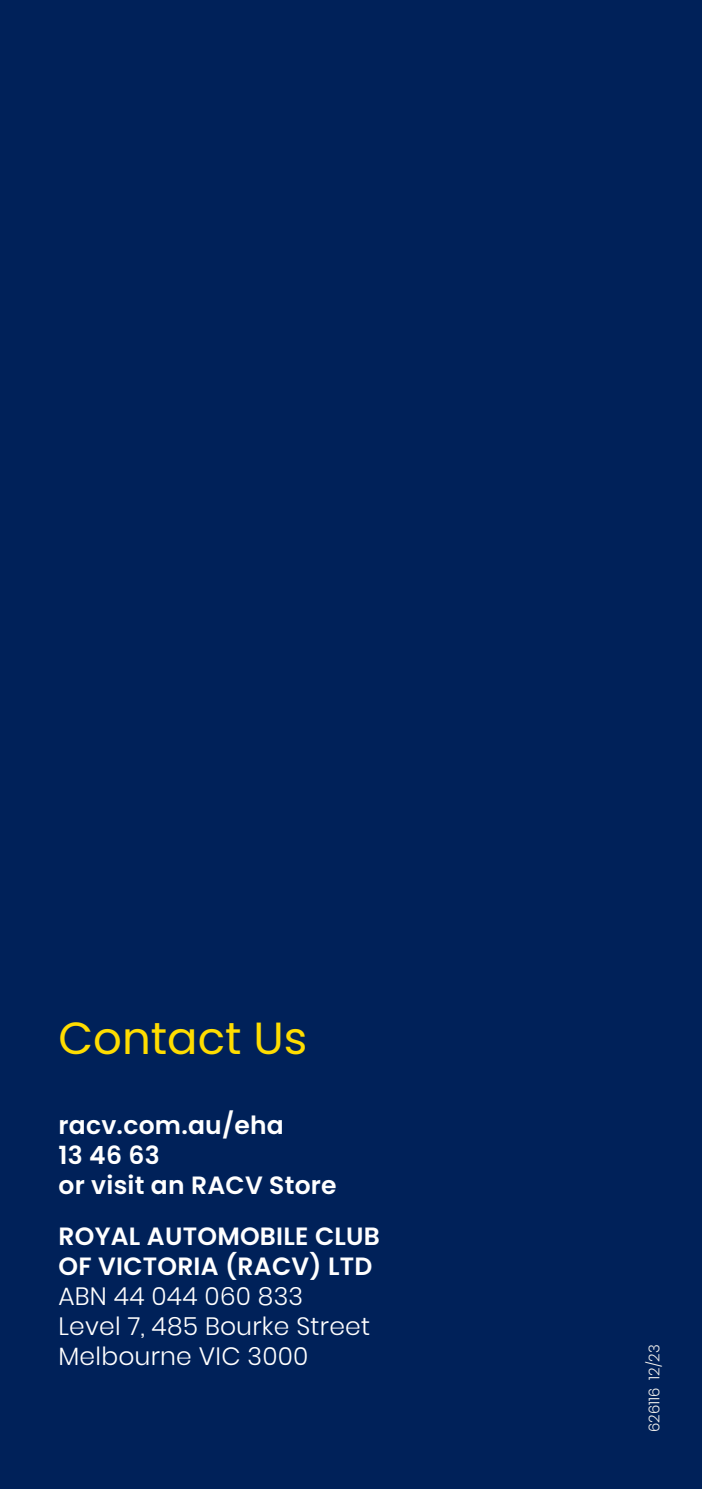
<style>
.page{position:relative;width:702px;height:1489px;background:#fff}
.page>*{position:absolute;margin:0;border:0;box-sizing:border-box;transform-origin:0 0}
.t1{font:45px "Poppins";color:#fd0}
.t2{font:600 25px/30px "Poppins";letter-spacing:.01em;color:#fff}
.t3{font:300 25px/30px "Poppins";letter-spacing:.01em;color:#fff}
.t4{font:300 15px "Poppins";color:#f2f0ed}
</style>
<div class="page">
<div style="left:0;top:0;width:702px;height:1488px;background:#002159"></div>
<h1 class="t1" style="left:58px;top:1011px;width:250px">Contact Us</h1>
<p class="t2" style="left:58px;top:1109px;width:280px">racv.com.au/eha<br>13 46 63<br>or visit an RACV Store</p>
<p class="t2" style="left:58px;top:1221px;width:323px">ROYAL AUTOMOBILE CLUB<br>OF VICTORIA (RACV) LTD</p>
<p class="t3" style="left:58px;top:1281px;width:313px">ABN 44 044 060 833<br>Level 7, 485 Bourke Street<br>Melbourne VIC 3000</p>
<p class="t4" style="left:645px;top:1431px;width:89px;rotate:-90deg">626116 12/23</p>
</div>
